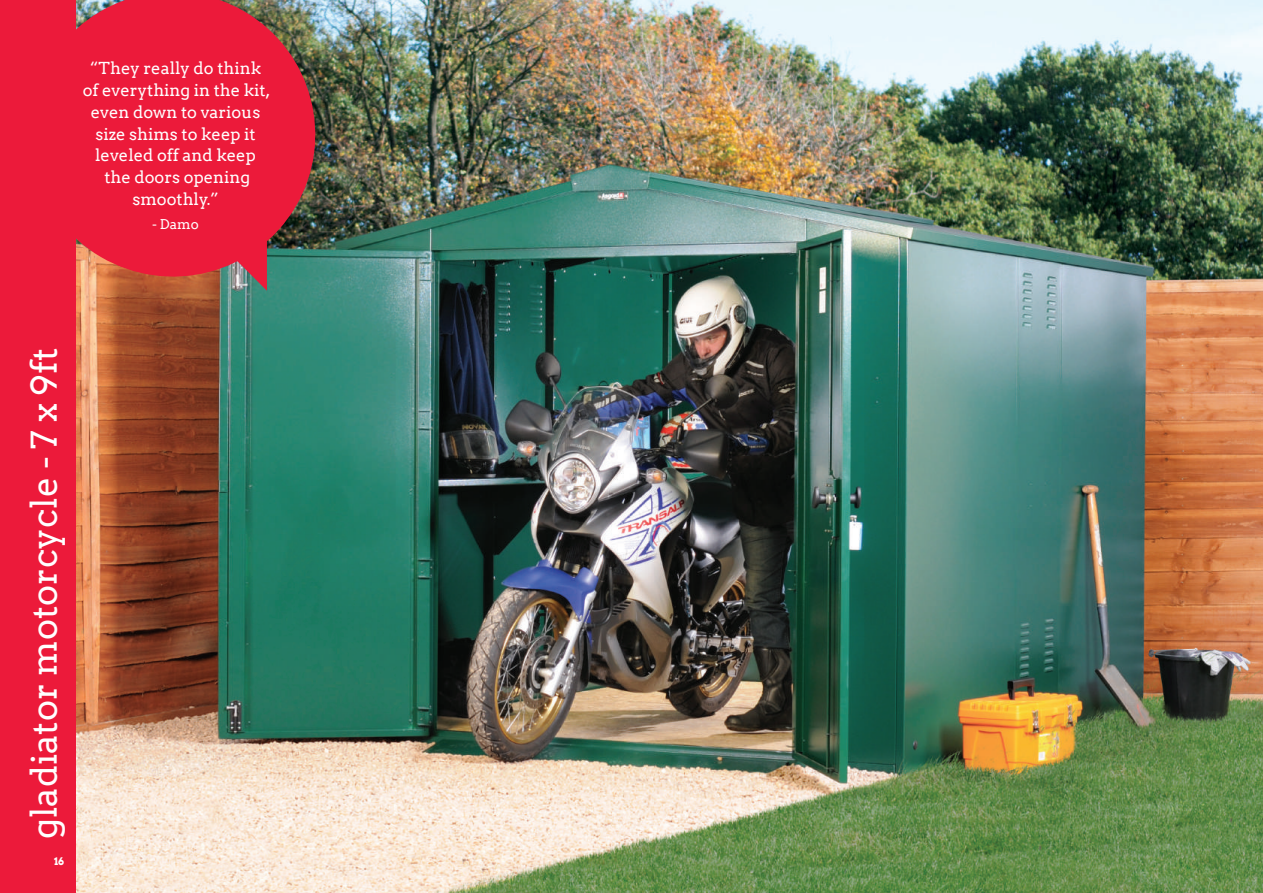
<style>
.page{position:relative;width:1263px;height:893px;background:#fff}
.page>*{position:absolute;margin:0;border:0;box-sizing:border-box;transform-origin:0 0}
.t1{font:35.4px "Arvo";color:#fff}
.t2{font:16.5px/21.9px "Arvo";color:#fff;text-align:center}
.t3{font:13.5px "Arvo";color:#fff}
.t4{font:700 10.5px "Arvo";color:#fff}
</style>
<div class="page">
<img style="left:76px;top:0;width:1187px;height:893px">
<div style="left:0;top:0;width:76px;height:893px;background:#ec1a3a"></div>
<img style="left:76px;top:0;width:259px;height:297px">
<svg style="left:230px;top:230px;width:37px;height:61px;background:#cb3e54"></svg>
<p class="t2" style="left:83px;top:57px;width:189px">“They really do think of everything in the kit, even down to various size shims to keep it leveled off and keep the doors opening smoothly.”</p>
<p class="t3" style="left:152px;top:216px;width:48px">- Damo</p>
<h1 class="t1" style="left:23px;top:839px;width:493px;rotate:-90deg">gladiator motorcycle - 7 x 9ft</h1>
<p class="t4" style="left:54px;top:854px;width:12px">16</p>
</div>
